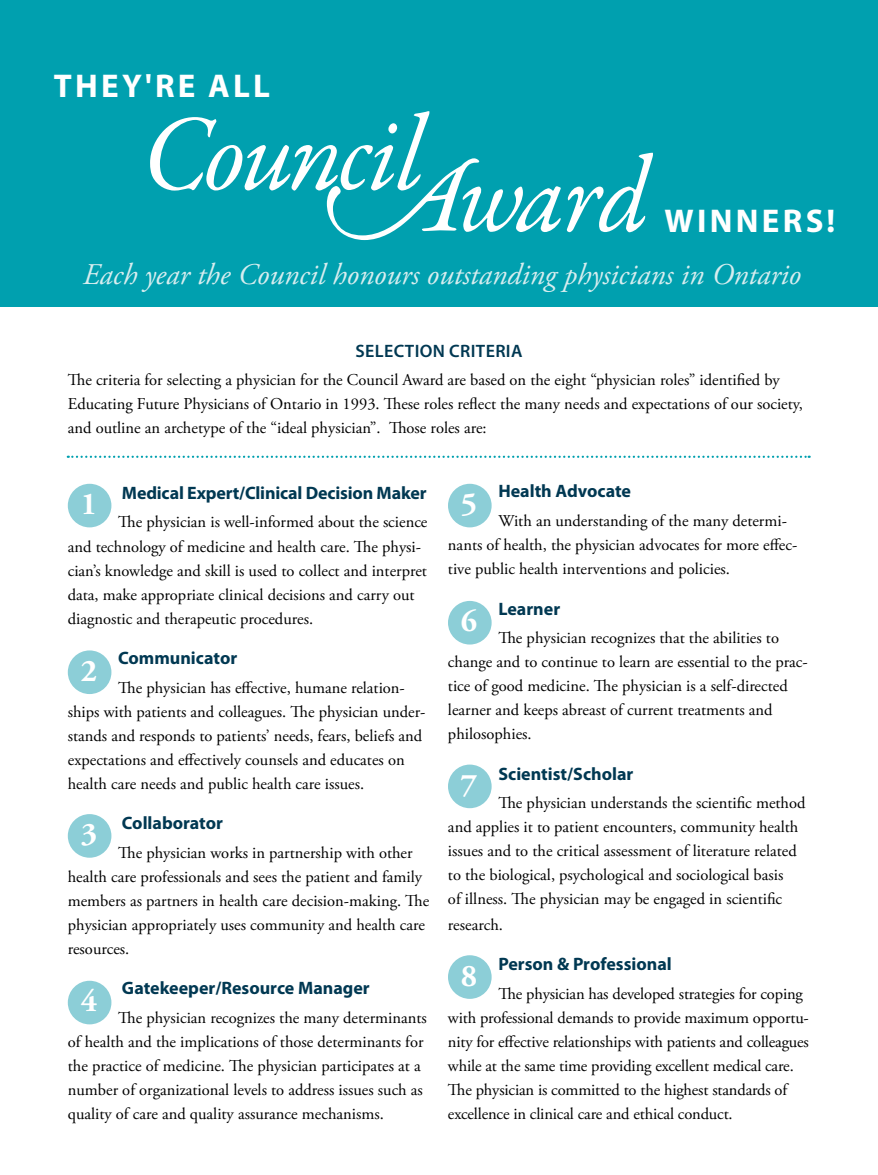
<style>
.page{position:relative;width:878px;height:1175px;background:#fff}
.page>*{position:absolute;margin:0;border:0;box-sizing:border-box;transform-origin:0 0}
.t1{font:700 33px "Myriad Pro";letter-spacing:.1em;color:#fff}
.t2{font:700 31.5px "Adobe Garamond Pro";color:#fff}
.t3{font:italic 30px "Adobe Garamond Pro";color:#d7edef}
.t4{font:700 18px "Myriad Pro";color:#003852}
.t5{font:600 18px "Myriad Pro";letter-spacing:.02em;color:#003852}
.t6{font:16.5px/24px "Adobe Garamond Pro";color:#000}
</style>
<div class="page">
<div style="left:0;top:0;width:878px;height:307px;background:#00a0af"></div>
<div style="left:68px;top:484px;width:43px;height:43px;background:#8cced7;border-radius:50%"></div>
<div style="left:68px;top:650px;width:43px;height:44px;background:#8cced7;border-radius:50%"></div>
<div style="left:68px;top:814px;width:43px;height:43px;background:#8cced7;border-radius:50%"></div>
<div style="left:68px;top:980px;width:43px;height:44px;background:#8cced7;border-radius:50%"></div>
<div style="left:448px;top:484px;width:43px;height:43px;background:#8cced7;border-radius:50%"></div>
<div style="left:448px;top:601px;width:43px;height:43px;background:#8cced7;border-radius:50%"></div>
<div style="left:448px;top:764px;width:43px;height:44px;background:#8cced7;border-radius:50%"></div>
<div style="left:448px;top:955px;width:43px;height:43px;background:#8cced7;border-radius:50%"></div>
<svg style="left:150px;top:111px;width:503px;height:129px"></svg>
<svg style="left:68px;top:455px;width:741px;height:3px"></svg>
<h1 class="t1" style="left:54px;top:64px;width:176px">They're all</h1>
<h1 class="t1" style="left:664px;top:199px;width:118px">winners</h1>
<h1 class="t1" style="left:826px;top:199px;width:10px">!</h1>
<h3 class="t3" style="left:83px;top:256px;width:719px">Each year the Council honours outstanding physicians in Ontario</h3>
<p class="t5" style="left:355px;top:339px;width:168px">SELECTION CRITERIA</p>
<p class="t6" style="left:68px;top:368px;width:736px">The criteria for selecting a physician for the Council Award are based on the eight “physician roles” identified by<br>Educating Future Physicians of Ontario in 1993. These roles reflect the many needs and expectations of our society, and outline an archetype of the “ideal physician”. Those roles are:</p>
<h2 class="t2" style="left:81px;top:486px;width:18px">1</h2>
<p class="t4" style="left:122px;top:481px;width:306px">Medical Expert/Clinical Decision Maker</p>
<p class="t6" style="left:68px;top:511px;width:361px;text-indent:50px">The physician is well-informed about the science and technology of medicine and health care. The physi&shy;cian’s knowledge and skill is used to collect and interpret data, make appropriate clinical decisions and carry out diagnostic and therapeutic procedures.</p>
<h2 class="t2" style="left:81px;top:652px;width:18px">2</h2>
<p class="t4" style="left:118px;top:646px;width:120px">Communicator</p>
<p class="t6" style="left:68px;top:676px;width:359px;text-indent:50px">The physician has effective, humane relation&shy;ships with patients and colleagues. The physician under&shy;stands and responds to patients’ needs, fears, beliefs and expectations and effectively counsels and educates on health care needs and public health care issues.</p>
<h2 class="t2" style="left:81px;top:816px;width:18px">3</h2>
<p class="t4" style="left:122px;top:811px;width:103px">Collaborator</p>
<p class="t6" style="left:68px;top:841px;width:363px;text-indent:50px">The physician works in partnership with other health care professionals and sees the patient and family members as partners in health care decision-making. The physician appropriately uses community and health care resources.</p>
<h2 class="t2" style="left:81px;top:982px;width:18px">4</h2>
<p class="t4" style="left:122px;top:976px;width:249px">Gatekeeper/Resource Manager</p>
<p class="t6" style="left:68px;top:1006px;width:360px;text-indent:50px">The physician recognizes the many determinants of health and the implications of those determinants for the practice of medicine. The physician participates at a number of organizational levels to address issues such as quality of care and quality assurance mechanisms.</p>
<p class="t4" style="left:498px;top:479px;width:134px">Health Advocate</p>
<p class="t6" style="left:448px;top:509px;width:351px;text-indent:50px">With an understanding of the many determi&shy;nants of health, the physician advocates for more effec&shy;tive public health interventions and policies.</p>
<h2 class="t2" style="left:461px;top:603px;width:18px">6</h2>
<h2 class="t2" style="left:461px;top:486px;width:18px">5</h2>
<p class="t4" style="left:498px;top:596px;width:63px">Learner</p>
<p class="t6" style="left:448px;top:626px;width:361px;text-indent:50px">The physician recognizes that the abilities to change and to continue to learn are essential to the prac&shy;tice of good medicine. The physician is a self-directed learner and keeps abreast of current treatments and philosophies.</p>
<h2 class="t2" style="left:461px;top:766px;width:18px">7</h2>
<p class="t4" style="left:498px;top:762px;width:136px">Scientist/Scholar</p>
<p class="t6" style="left:448px;top:791px;width:359px;text-indent:50px">The physician understands the scientific method and applies it to patient encounters, community health issues and to the critical assessment of literature related to the biological, psychological and sociological basis<br>of illness. The physician may be engaged in scientific</p>
<p class="t6" style="left:448px;top:913px;width:56px">research.</p>
<h2 class="t2" style="left:461px;top:957px;width:18px">8</h2>
<p class="t4" style="left:498px;top:952px;width:175px">Person &amp; Professional</p>
<p class="t6" style="left:448px;top:982px;width:362px;text-indent:50px">The physician has developed strategies for coping with professional demands to provide maximum opportu&shy;nity for effective relationships with patients and colleagues while at the same time providing excellent medical care.<br>The physician is committed to the highest standards of excellence in clinical care and ethical conduct.</p>
</div>
